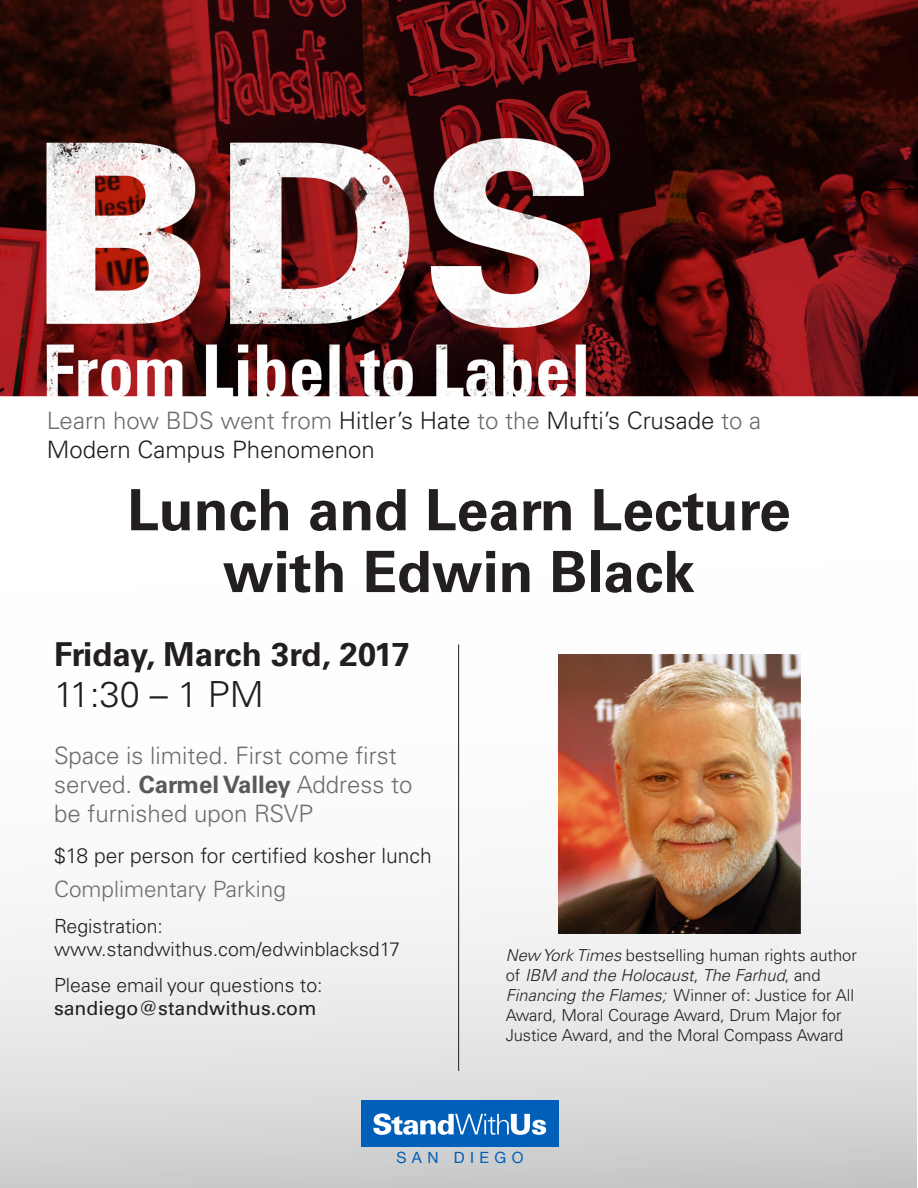
<style>
.page{position:relative;width:918px;height:1188px;background:#fff}
.page>*{position:absolute;margin:0;border:0;box-sizing:border-box;transform-origin:0 0}
.t1{font:700 57px "Univers LT Pro 65";color:#231f20}
.t2{font:300 36px "Univers LT Pro 45";color:#231f20}
.t3{font:700 33px "Univers LT Pro 65";letter-spacing:-.01em;color:#231f20}
.t4{font:300 24px/28.8px "Univers LT Pro 45";color:#6c6d70}
.t5{font:300 24px/28.8px "Univers LT Pro 45";color:#231f20}
.t6{font:300 22.5px "Univers LT Pro 45";color:#6c6d70}
.t7{font:300 21px "Univers LT Pro 45";color:#231f20}
.t8{font:300 19.5px "Univers LT Pro 45";color:#231f20}
.t9{font:19.5px "Univers LT Pro 55 Roman";color:#231f20}
.t10{font:300 16.5px/19.8px "Univers LT Pro 45";color:#231f20}
.t11{font:15.45px "Helvetica Neue";letter-spacing:.35em;color:#005fb9}
.s1{color:#6c6d70}
.s2{font-family:"Univers LT Pro 65";font-weight:700;color:#57585a}
.s3{font-style:italic}
</style>
<div class="page">
<svg style="left:1px;top:644px;width:916px;height:544px"></svg>
<img style="left:0;top:0;width:918px;height:397px">
<img style="left:559px;top:655px;width:241px;height:279px">
<hr style="left:458px;top:644px;width:1px;height:427px;background:#231f20">
<div style="left:361px;top:1101px;width:198px;height:46px;background:#005fb9"></div>
<svg style="left:373px;top:1113px;width:173px;height:22px"></svg>
<p class="t5" style="left:47px;top:406px;width:716px"><span class="s1">Learn how BDS went from</span> Hitler’s Hate <span class="s1">to the</span> Mufti’s Crusade <span class="s1">to a<br></span>Modern Campus Phenomenon</p>
<p class="t1" style="left:127px;top:476px;width:665px">Lunch and Learn Lecture</p>
<p class="t1" style="left:223px;top:538px;width:474px">with Edwin Black</p>
<p class="t3" style="left:54px;top:635px;width:357px">Friday, March 3rd, 2017</p>
<p class="t2" style="left:54px;top:672px;width:211px">11:30 – 1 PM</p>
<p class="t4" style="left:54px;top:741px;width:360px">Space is limited. First come first served. <span class="s2">Carmel Valley</span> Address to be furnished upon RSVP</p>
<p class="t7" style="left:54px;top:842px;width:379px">$18 per person for certified kosher lunch</p>
<p class="t6" style="left:54px;top:876px;width:233px">Complimentary Parking</p>
<p class="t8" style="left:54px;top:914px;width:111px">Registration:</p>
<p class="t8" style="left:54px;top:938px;width:348px">www.standwithus.com/edwinblacksd17</p>
<p class="t8" style="left:54px;top:973px;width:270px">Please email your questions to:</p>
<p class="t9" style="left:54px;top:996px;width:264px">sandiego@standwithus.com</p>
<p class="t10" style="left:506px;top:946px;width:353px"><span class="s3">New York Times</span> bestselling human rights author of <span class="s3">IBM and the Holocaust</span>, <span class="s3">The Farhud</span>, and <span class="s3">Financing the Flames;</span> Winner of: Justice for All Award, Moral Courage Award, Drum Major for Justice Award, and the Moral Compass Award</p>
<p class="t11" style="left:397px;top:1146px;width:128px">SAN DIEGO</p>
</div>
